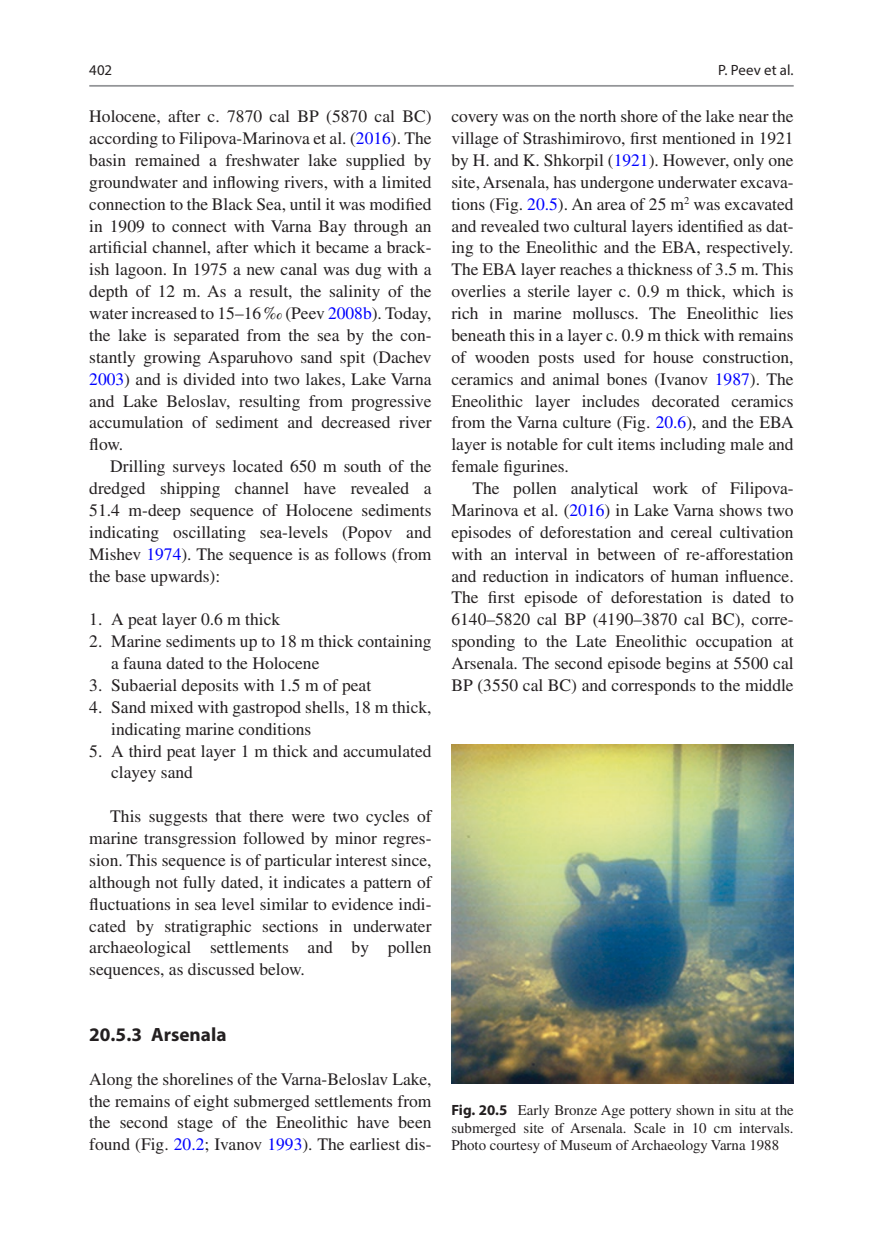
<style>
.page{position:relative;width:883px;height:1260px;background:#fff}
.page>*{position:absolute;margin:0;border:0;box-sizing:border-box;transform-origin:0 0}
.t1{font:700 19.25px "Nfjmxd Myriad Pro";color:#231f20}
.t2{font:17.5px/21.9px "Prqnrv Times LT Std";color:#231f20;text-align:justify}
.t3{font:14.88px/17.5px "Prqnrv Times LT Std";color:#231f20;text-align:justify}
.t4{font:14.88px "Pjwcgd Myriad Pro";letter-spacing:.005em;color:#231f20}
.t5{font:14.88px "Jtvfrl Myriad Pro";color:#231f20}
.s1{color:#00f}
.s2{font-family:"Nfjmxd Myriad Pro";font-weight:700}
</style>
<div class="page">
<img style="left:451px;top:744px;width:343px;height:340px">
<hr style="left:89px;top:85px;width:705px;height:2px;background:#939598">
<p class="t5" style="left:89px;top:61px;width:24px">402</p>
<p class="t2" style="left:89px;top:105px;width:344px">Holocene, after c. 7870 cal BP (5870 cal BC) according to Filipova-Marinova et al. (<span class="s1">2016</span>). The basin remained a freshwater lake supplied by groundwater and inflowing rivers, with a limited connection to the Black Sea, until it was modified in 1909 to connect with Varna Bay through an artificial channel, after which it became a brack&shy;ish lagoon. In 1975 a new canal was dug with a depth of 12 m. As a result, the salinity of the water increased to 15–16 ‰ (Peev <span class="s1">2008b</span>). Today, the lake is separated from the sea by the con&shy;stantly growing Asparuhovo sand spit (Dachev <span class="s1">2003</span>) and is divided into two lakes, Lake Varna and Lake Beloslav, resulting from progressive accumulation of sediment and decreased river flow.</p>
<p class="t2" style="left:89px;top:455px;width:344px;text-indent:21px">Drilling surveys located 650 m south of the dredged shipping channel have revealed a 51.4 m-deep sequence of Holocene sediments indicating oscillating sea-levels (Popov and Mishev <span class="s1">1974</span>). The sequence is as follows (from the base upwards):</p>
<p class="t2" style="left:89px;top:608px;width:193px">1. A peat layer 0.6 m thick</p>
<p class="t2" style="left:111px;top:630px;width:322px;text-indent:-22px">2. Marine sediments up to 18 m thick containing a fauna dated to the Holocene</p>
<p class="t2" style="left:89px;top:674px;width:283px">3. Subaerial deposits with 1.5 m of peat</p>
<p class="t2" style="left:111px;top:696px;width:322px;text-indent:-22px">4. Sand mixed with gastropod shells, 18 m thick, indicating marine conditions</p>
<p class="t2" style="left:111px;top:740px;width:322px;text-indent:-22px">5. A third peat layer 1 m thick and accumulated clayey sand</p>
<p class="t2" style="left:89px;top:805px;width:344px;text-indent:21px">This suggests that there were two cycles of marine transgression followed by minor regres&shy;sion. This sequence is of particular interest since, although not fully dated, it indicates a pattern of fluctuations in sea level similar to evidence indi&shy;cated by stratigraphic sections in underwater archaeological settlements and by pollen sequences, as discussed below.</p>
<p class="t4" style="left:718px;top:61px;width:77px">P. Peev et al.</p>
<p class="t2" style="left:451px;top:105px;width:344px">covery was on the north shore of the lake near the village of Strashimirovo, first mentioned in 1921 by H. and K. Shkorpil (<span class="s1">1921</span>). However, only one site, Arsenala, has undergone underwater excava&shy;tions (Fig. <span class="s1">20.5</span>). An area of 25 m<sup>2</sup> was excavated and revealed two cultural layers identified as dat&shy;ing to the Eneolithic and the EBA, respectively.<br>The EBA layer reaches a thickness of 3.5 m. This overlies a sterile layer c. 0.9 m thick, which is rich in marine molluscs. The Eneolithic lies beneath this in a layer c. 0.9 m thick with remains of wooden posts used for house construction, ceramics and animal bones (Ivanov <span class="s1">1987</span>). The Eneolithic layer includes decorated ceramics from the Varna culture (Fig. <span class="s1">20.6</span>), and the EBA layer is notable for cult items including male and female figurines.</p>
<p class="t2" style="left:451px;top:477px;width:344px;text-indent:21px">The pollen analytical work of Filipova-Marinova et al. (<span class="s1">2016</span>) in Lake Varna shows two episodes of deforestation and cereal cultivation with an interval in between of re-afforestation and reduction in indicators of human influence.<br>The first episode of deforestation is dated to 6140–5820 cal BP (4190–3870 cal BC), corre&shy;sponding to the Late Eneolithic occupation at Arsenala. The second episode begins at 5500 cal BP (3550 cal BC) and corresponds to the middle</p>
<p class="t1" style="left:89px;top:1022px;width:139px">20.5.3 Arsenala</p>
<p class="t2" style="left:89px;top:1068px;width:344px">Along the shorelines of the Varna-Beloslav Lake, the remains of eight submerged settlements from the second stage of the Eneolithic have been found (Fig. <span class="s1">20.2</span>; Ivanov <span class="s1">1993</span>). The earliest dis-</p>
<p class="t3" style="left:451px;top:1102px;width:344px"><span class="s2">Fig. 20.5</span> Early Bronze Age pottery shown in situ at the submerged site of Arsenala. Scale in 10 cm intervals.<br>Photo courtesy of Museum of Archaeology Varna 1988</p>
</div>
